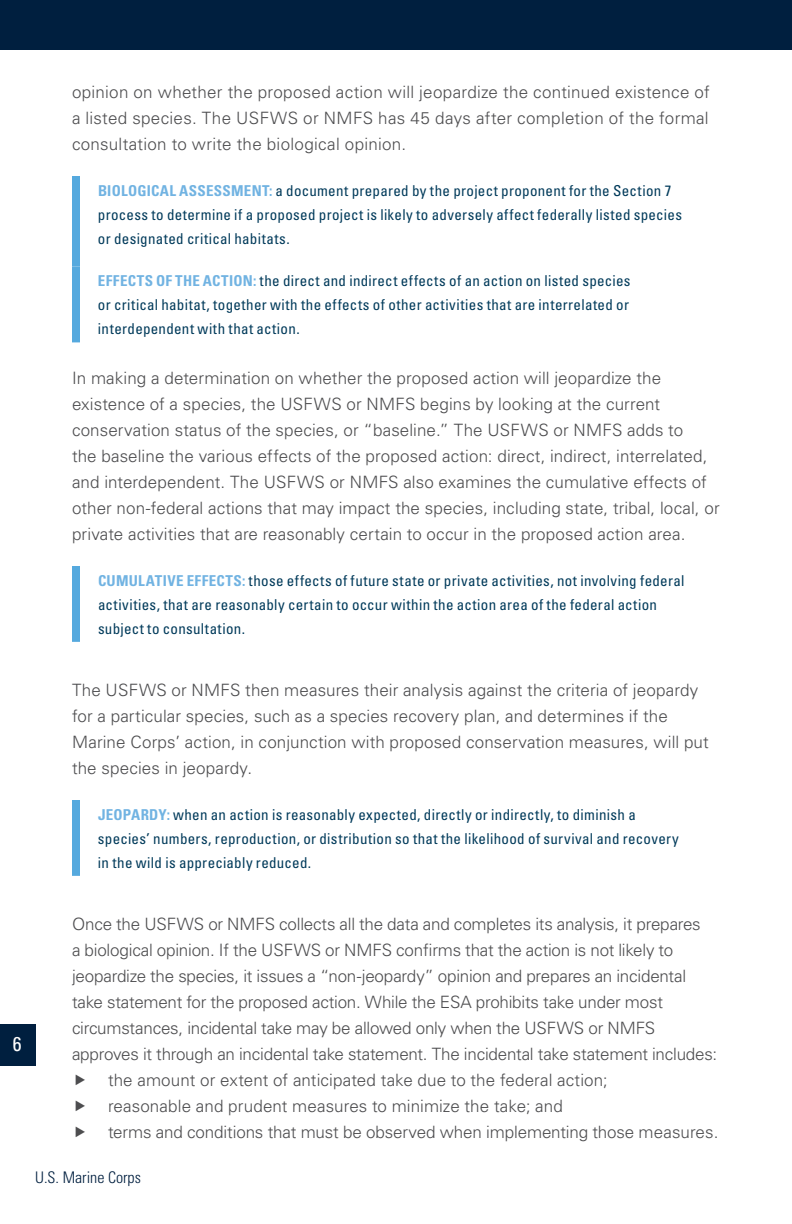
<style>
.page{position:relative;width:792px;height:1224px;background:#fff}
.page>*{position:absolute;margin:0;border:0;box-sizing:border-box;transform-origin:0 0}
.t1{font:condensed 20px "Univers LT Std";color:#fff}
.t2{font:300 17px/26px "Univers LT Std";letter-spacing:.005em;color:#4d4d4f}
.t3{font:300 17px "Univers LT Std";letter-spacing:-.015em;color:#4d4d4f}
.t4{font:300 condensed 16px "Univers LT Std";color:#001f3f}
.t5{font:condensed 15px/24px "Univers LT Std";letter-spacing:.02em;color:#003a5a}
.s1{font-weight:700;color:#71b3e2}
</style>
<div class="page">
<div style="left:0;top:1025px;width:35px;height:41px;background:#001f3f"></div>
<div style="left:0;top:0;width:792px;height:50px;background:#001f3f"></div>
<div style="left:72px;top:176px;width:8px;height:91px;background:#55a9de"></div>
<div style="left:72px;top:267px;width:8px;height:75px;background:#55a9de"></div>
<div style="left:72px;top:566px;width:8px;height:76px;background:#55a9de"></div>
<div style="left:72px;top:800px;width:8px;height:76px;background:#55a9de"></div>
<p class="t2" style="left:72px;top:79px;width:639px;text-align:justify">opinion on whether the proposed action will jeopardize the continued existence of a listed species. The USFWS or NMFS has 45 days after completion of the formal consultation to write the biological opinion.</p>
<p class="t5" style="left:98px;top:178px;width:586px"><span class="s1">BIOLOGICAL ASSESSMENT:</span> a document prepared by the project proponent for the Section 7 process to determine if a proposed project is likely to adversely affect federally listed species or designated critical habitats.</p>
<p class="t5" style="left:98px;top:269px;width:534px;text-align:justify"><span class="s1">EFFECTS OF THE ACTION:</span> the direct and indirect effects of an action on listed species or critical habitat, together with the effects of other activities that are interrelated or interdependent with that action.</p>
<p class="t2" style="left:72px;top:365px;width:649px">In making a determination on whether the proposed action will jeopardize the existence of a species, the USFWS or NMFS begins by looking at the current conservation status of the species, or “baseline.” The USFWS or NMFS adds to<br>the baseline the various effects of the proposed action: direct, indirect, interrelated, and interdependent. The USFWS or NMFS also examines the cumulative effects of other non-federal actions that may impact the species, including state, tribal, local, or private activities that are reasonably certain to occur in the proposed action area.</p>
<p class="t5" style="left:98px;top:568px;width:588px"><span class="s1">CUMULATIVE EFFECTS:</span> those effects of future state or private activities, not involving federal activities, that are reasonably certain to occur within the action area of the federal action subject to consultation.</p>
<p class="t2" style="left:72px;top:677px;width:638px">The USFWS or NMFS then measures their analysis against the criteria of jeopardy for a particular species, such as a species recovery plan, and determines if the Marine Corps’ action, in conjunction with proposed conservation measures, will put the species in jeopardy.</p>
<p class="t5" style="left:98px;top:802px;width:582px"><span class="s1">JEOPARDY:</span> when an action is reasonably expected, directly or indirectly, to diminish a species’ numbers, reproduction, or distribution so that the likelihood of survival and recovery in the wild is appreciably reduced.</p>
<p class="t1" style="left:13px;top:1031px;width:10px">6</p>
<p class="t2" style="left:72px;top:911px;width:630px">Once the USFWS or NMFS collects all the data and completes its analysis, it prepares</p>
<p class="t3" style="left:72px;top:940px;width:603px">a biological opinion. If the USFWS or NMFS confirms that the action is not likely to</p>
<p class="t3" style="left:72px;top:966px;width:616px">jeopardize the species, it issues a “non-jeopardy” opinion and prepares an incidental</p>
<p class="t3" style="left:72px;top:992px;width:593px">take statement for the proposed action. While the ESA prohibits take under most</p>
<p class="t3" style="left:72px;top:1018px;width:585px">circumstances, incidental take may be allowed only when the USFWS or NMFS</p>
<p class="t3" style="left:72px;top:1044px;width:647px">approves it through an incidental take statement. The incidental take statement includes:</p>
<p class="t2" style="left:108px;top:1067px;width:501px">the amount or extent of anticipated take due to the federal action;</p>
<p class="t2" style="left:108px;top:1093px;width:456px">reasonable and prudent measures to minimize the take; and</p>
<p class="t2" style="left:108px;top:1119px;width:612px">terms and conditions that must be observed when implementing those measures.</p>
<p class="t4" style="left:35px;top:1168px;width:107px">U.S. Marine Corps</p>
</div>
